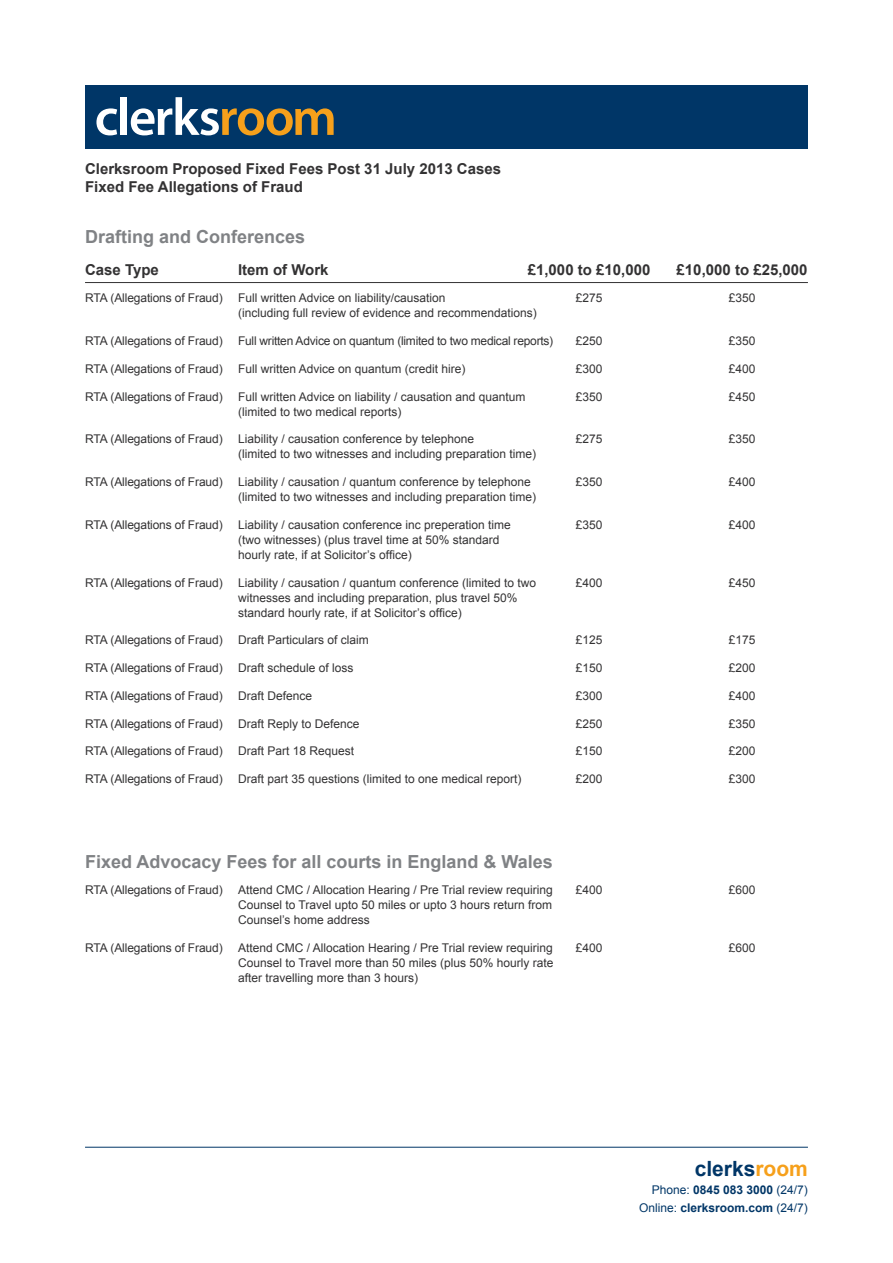
<style>
.page{position:relative;width:893px;height:1263px;background:#fff}
.page>*{position:absolute;margin:0;border:0;box-sizing:border-box;transform-origin:0 0}
.t1{font:700 21px "Arial";color:#003667}
.t2{font:700 18px "Arial";color:#808285}
.t3{font:700 15px/18px "Arial";color:#333233}
.t4{font:12px/15px "Arial";color:#333233}
.t5{font:12px "Arial";letter-spacing:-.02em;color:#333233}
.t6{font:12px/18px "Arial";color:#003667;text-align:right}
.s1{color:#f6a01b}
.s2{font-weight:700}
</style>
<div class="page">
<hr style="left:85px;top:282px;width:723px;height:1px;background:#333233">
<div style="left:85px;top:85px;width:723px;height:64px;background:#003667"></div>
<svg style="left:96px;top:108px;width:21px;height:27px"></svg>
<div style="left:121px;top:97px;width:6px;height:38px;background:#fff"></div>
<svg style="left:131px;top:97px;width:203px;height:38px"></svg>
<hr style="left:85px;top:1147px;width:723px;height:1px;background:#003667">
<p class="t3" style="left:85px;top:161px;width:418px">Clerksroom Proposed Fixed Fees Post 31 July 2013 Cases<br>Fixed Fee Allegations of Fraud</p>
<p class="t2" style="left:85px;top:225px;width:222px">Drafting and Conferences</p>
<p class="t3" style="left:85px;top:261px;width:75px">Case Type</p>
<p class="t3" style="left:238px;top:261px;width:92px">Item of Work</p>
<p class="t3" style="left:528px;top:261px;width:124px">£1,000 to £10,000</p>
<p class="t3" style="left:677px;top:261px;width:132px">£10,000 to £25,000</p>
<p class="t4" style="left:85px;top:291px;width:139px">RTA (Allegations of Fraud)</p>
<p class="t4" style="left:238px;top:291px;width:209px">Full written Advice on liability/causation</p>
<p class="t4" style="left:576px;top:291px;width:28px">£275</p>
<p class="t4" style="left:729px;top:291px;width:28px">£350</p>
<p class="t4" style="left:238px;top:306px;width:300px">(including full review of evidence and recommendations)</p>
<p class="t4" style="left:85px;top:333px;width:139px">RTA (Allegations of Fraud)</p>
<p class="t5" style="left:238px;top:333px;width:317px">Full written Advice on quantum (limited to two medical reports)</p>
<p class="t4" style="left:576px;top:333px;width:28px">£250</p>
<p class="t4" style="left:729px;top:333px;width:28px">£350</p>
<p class="t4" style="left:85px;top:361px;width:139px">RTA (Allegations of Fraud)</p>
<p class="t4" style="left:238px;top:361px;width:229px">Full written Advice on quantum (credit hire)</p>
<p class="t4" style="left:576px;top:361px;width:28px">£300</p>
<p class="t4" style="left:729px;top:361px;width:28px">£400</p>
<p class="t4" style="left:85px;top:389px;width:139px">RTA (Allegations of Fraud)</p>
<p class="t4" style="left:238px;top:389px;width:289px">Full written Advice on liability / causation and quantum</p>
<p class="t4" style="left:576px;top:389px;width:28px">£350</p>
<p class="t4" style="left:729px;top:389px;width:28px">£450</p>
<p class="t4" style="left:238px;top:404px;width:165px">(limited to two medical reports)</p>
<p class="t4" style="left:85px;top:432px;width:139px">RTA (Allegations of Fraud)</p>
<p class="t4" style="left:238px;top:432px;width:238px">Liability / causation conference by telephone</p>
<p class="t4" style="left:576px;top:432px;width:28px">£275</p>
<p class="t4" style="left:729px;top:432px;width:28px">£350</p>
<p class="t4" style="left:238px;top:447px;width:300px">(limited to two witnesses and including preparation time)</p>
<p class="t4" style="left:85px;top:474px;width:139px">RTA (Allegations of Fraud)</p>
<p class="t4" style="left:238px;top:474px;width:294px">Liability / causation / quantum conference by telephone</p>
<p class="t4" style="left:576px;top:474px;width:28px">£350</p>
<p class="t4" style="left:729px;top:474px;width:28px">£400</p>
<p class="t4" style="left:238px;top:489px;width:300px">(limited to two witnesses and including preparation time)</p>
<p class="t4" style="left:85px;top:517px;width:139px">RTA (Allegations of Fraud)</p>
<p class="t4" style="left:238px;top:517px;width:274px">Liability / causation conference inc preperation time</p>
<p class="t4" style="left:576px;top:517px;width:28px">£350</p>
<p class="t4" style="left:729px;top:517px;width:28px">£400</p>
<p class="t4" style="left:238px;top:532px;width:263px">(two witnesses) (plus travel time at 50% standard hourly rate, if at Solicitor’s office)</p>
<p class="t4" style="left:85px;top:575px;width:139px">RTA (Allegations of Fraud)</p>
<p class="t4" style="left:238px;top:575px;width:300px">Liability / causation / quantum conference (limited to two</p>
<p class="t4" style="left:576px;top:575px;width:28px">£400</p>
<p class="t4" style="left:729px;top:575px;width:28px">£450</p>
<p class="t4" style="left:238px;top:590px;width:281px">witnesses and including preparation, plus travel 50% standard hourly rate, if at Solicitor’s office)</p>
<p class="t4" style="left:85px;top:633px;width:139px">RTA (Allegations of Fraud)</p>
<p class="t4" style="left:238px;top:633px;width:132px">Draft Particulars of claim</p>
<p class="t4" style="left:576px;top:633px;width:28px">£125</p>
<p class="t4" style="left:729px;top:633px;width:28px">£175</p>
<p class="t4" style="left:85px;top:661px;width:139px">RTA (Allegations of Fraud)</p>
<p class="t4" style="left:238px;top:661px;width:117px">Draft schedule of loss</p>
<p class="t4" style="left:576px;top:661px;width:28px">£150</p>
<p class="t4" style="left:729px;top:661px;width:28px">£200</p>
<p class="t4" style="left:85px;top:688px;width:139px">RTA (Allegations of Fraud)</p>
<p class="t4" style="left:238px;top:688px;width:76px">Draft Defence</p>
<p class="t4" style="left:576px;top:688px;width:28px">£300</p>
<p class="t4" style="left:729px;top:688px;width:28px">£400</p>
<p class="t4" style="left:85px;top:716px;width:139px">RTA (Allegations of Fraud)</p>
<p class="t4" style="left:238px;top:716px;width:123px">Draft Reply to Defence</p>
<p class="t4" style="left:576px;top:716px;width:28px">£250</p>
<p class="t4" style="left:729px;top:716px;width:28px">£350</p>
<p class="t4" style="left:85px;top:744px;width:139px">RTA (Allegations of Fraud)</p>
<p class="t4" style="left:238px;top:744px;width:118px">Draft Part 18 Request</p>
<p class="t4" style="left:576px;top:744px;width:28px">£150</p>
<p class="t4" style="left:729px;top:744px;width:28px">£200</p>
<p class="t4" style="left:85px;top:772px;width:139px">RTA (Allegations of Fraud)</p>
<p class="t4" style="left:238px;top:772px;width:285px">Draft part 35 questions (limited to one medical report)</p>
<p class="t4" style="left:576px;top:772px;width:28px">£200</p>
<p class="t4" style="left:729px;top:772px;width:28px">£300</p>
<p class="t2" style="left:85px;top:850px;width:469px">Fixed Advocacy Fees for all courts in England &amp; Wales</p>
<p class="t4" style="left:85px;top:883px;width:139px">RTA (Allegations of Fraud)</p>
<p class="t4" style="left:238px;top:883px;width:316px">Attend CMC / Allocation Hearing / Pre Trial review requiring</p>
<p class="t4" style="left:576px;top:883px;width:28px">£400</p>
<p class="t4" style="left:729px;top:883px;width:28px">£600</p>
<p class="t4" style="left:238px;top:898px;width:316px">Counsel to Travel upto 50 miles or upto 3 hours return from<br>Counsel’s home address</p>
<p class="t4" style="left:85px;top:940px;width:139px">RTA (Allegations of Fraud)</p>
<p class="t4" style="left:238px;top:940px;width:316px">Attend CMC / Allocation Hearing / Pre Trial review requiring</p>
<p class="t4" style="left:576px;top:940px;width:28px">£400</p>
<p class="t4" style="left:729px;top:940px;width:28px">£600</p>
<p class="t4" style="left:238px;top:955px;width:317px">Counsel to Travel more than 50 miles (plus 50% hourly rate after travelling more than 3 hours)</p>
<p class="t1" style="left:695px;top:1155px;width:115px">clerks<span class="s1">room</span></p>
<p class="t6" style="left:639px;top:1181px;width:170px">Phone: <span class="s2">0845 083 3000</span> (24/7)<br>Online: <span class="s2">clerksroom.com</span> (24/7)</p>
</div>
